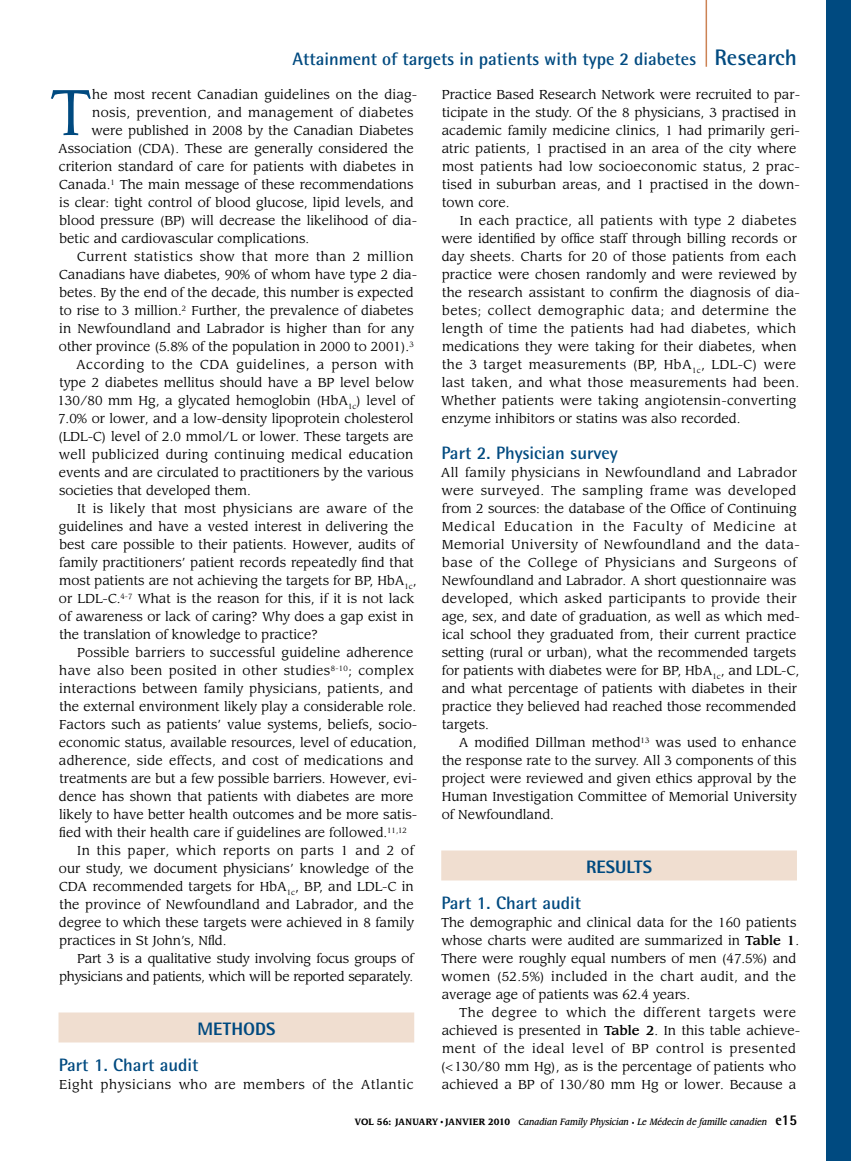
<style>
.page{position:relative;width:851px;height:1161px;background:#fff}
.page>*{position:absolute;margin:0;border:0;box-sizing:border-box;transform-origin:0 0}
.t1{font:63.6px "Leawood Std";color:#004a80}
.t2{font:700 18px "Rotis Semi Sans Std";color:#004a80}
.t3{font:800 18px "Rotis Semi Sans Std";color:#004a80}
.t4{font:12.75px/18px "Leawood Std";color:#000}
.t5{font:12.75px "Leawood Std";letter-spacing:.02em;color:#000}
.t6{font:12.75px "Leawood Std";letter-spacing:.025em;color:#000}
.t7{font:12.75px "Leawood Std";letter-spacing:.03em;color:#000}
.t8{font:12.75px "Leawood Std";letter-spacing:.04em;color:#000}
.t9{font:12.75px "Leawood Std";letter-spacing:.035em;color:#000}
.t10{font:12.75px "Leawood Std";letter-spacing:-.02em;color:#000}
.t11{font:italic 500 9px "Leawood Std";color:#000;scale:.9 1}
.s1{font-size:22.5px}
.s2{font-weight:500}
.s3{font-weight:700;font-style:normal}
.s4{font-family:"Times";font-weight:400;font-style:normal}
.s5{font-style:normal;font-size:6px}
.s6{font-family:"Rotis Semi Sans Std";font-weight:800;font-style:normal;font-size:15px}
</style>
<div class="page">
<div style="left:826px;top:0;width:24px;height:1161px;background:#004a80"></div>
<hr style="left:705px;top:0;width:2px;height:67px;background:#cc8354">
<div style="left:58px;top:1012px;width:356px;height:30px;background:#f0ded0"></div>
<div style="left:441px;top:850px;width:355px;height:30px;background:#f0ded0"></div>
<h2 class="t2" style="left:292px;top:48px;width:506px">Attainment of targets in patients with type 2 diabetes <span class="s1">Research</span></h2>
<h1 class="t1" style="left:50px;top:74px;width:43px">T</h1>
<p class="t4" style="left:92px;top:86px;width:326px">he most recent Canadian guidelines on the diag-</p>
<p class="t6" style="left:92px;top:105px;width:323px">nosis, prevention, and management of diabetes</p>
<p class="t4" style="left:92px;top:122px;width:323px">were published in 2008 by the Canadian Diabetes</p>
<p class="t4" style="left:58px;top:140px;width:357px">Association (CDA). These are generally considered the</p>
<p class="t4" style="left:59px;top:158px;width:356px">criterion standard of care for patients with diabetes in</p>
<p class="t4" style="left:59px;top:176px;width:356px">Canada.<sup>1</sup> The main message of these recommendations</p>
<p class="t4" style="left:59px;top:194px;width:356px">is clear: tight control of blood glucose, lipid levels, and</p>
<p class="t4" style="left:59px;top:212px;width:359px">blood pressure (BP) will decrease the likelihood of dia-</p>
<p class="t4" style="left:59px;top:230px;width:251px">betic and cardiovascular complications.</p>
<p class="t9" style="left:77px;top:249px;width:338px">Current statistics show that more than 2 million</p>
<p class="t4" style="left:59px;top:266px;width:359px">Canadians have diabetes, 90% of whom have type 2 dia-</p>
<p class="t4" style="left:59px;top:284px;width:356px">betes. By the end of the decade, this number is expected</p>
<p class="t4" style="left:59px;top:302px;width:356px">to rise to 3 million.<sup>2</sup> Further, the prevalence of diabetes</p>
<p class="t4" style="left:59px;top:320px;width:356px">in Newfoundland and Labrador is higher than for any</p>
<p class="t4" style="left:59px;top:338px;width:356px">other province (5.8% of the population in 2000 to 2001).<sup>3</sup></p>
<p class="t8" style="left:76px;top:357px;width:339px">According to the CDA guidelines, a person with</p>
<p class="t4" style="left:59px;top:374px;width:356px">type 2 diabetes mellitus should have a BP level below</p>
<p class="t4" style="left:57px;top:392px;width:358px">130/80 mm Hg, a glycated hemoglobin (HbA<sub>1c</sub>) level of</p>
<p class="t4" style="left:58px;top:410px;width:357px">7.0% or lower, and a low-density lipoprotein cholesterol</p>
<p class="t4" style="left:58px;top:428px;width:357px">(LDL-C) level of 2.0 mmol/L or lower. These targets are</p>
<p class="t6" style="left:59px;top:447px;width:356px">well publicized during continuing medical education</p>
<p class="t4" style="left:59px;top:464px;width:356px">events and are circulated to practitioners by the various</p>
<p class="t4" style="left:59px;top:482px;width:193px">societies that developed them.</p>
<p class="t7" style="left:77px;top:501px;width:338px">It is likely that most physicians are aware of the</p>
<p class="t4" style="left:59px;top:518px;width:356px">guidelines and have a vested interest in delivering the</p>
<p class="t4" style="left:59px;top:536px;width:356px">best care possible to their patients. However, audits of</p>
<p class="t4" style="left:59px;top:554px;width:356px">family practitioners’ patient records repeatedly find that</p>
<p class="t4" style="left:59px;top:572px;width:359px">most patients are not achieving the targets for BP, HbA<sub>1c</sub>,</p>
<p class="t4" style="left:59px;top:590px;width:357px">or LDL-C.<sup>4-7</sup> What is the reason for this, if it is not lack</p>
<p class="t4" style="left:59px;top:608px;width:356px">of awareness or lack of caring? Why does a gap exist in</p>
<p class="t4" style="left:59px;top:626px;width:260px">the translation of knowledge to practice?</p>
<p class="t4" style="left:77px;top:644px;width:338px">Possible barriers to successful guideline adherence</p>
<p class="t7" style="left:59px;top:663px;width:356px">have also been posited in other studies<sup>8-10</sup>; complex</p>
<p class="t5" style="left:59px;top:681px;width:355px">interactions between family physicians, patients, and</p>
<p class="t4" style="left:59px;top:698px;width:358px">the external environment likely play a considerable role.</p>
<p class="t4" style="left:59px;top:716px;width:359px">Factors such as patients’ value systems, beliefs, socio-</p>
<p class="t4" style="left:59px;top:734px;width:359px">economic status, available resources, level of education,</p>
<p class="t5" style="left:59px;top:753px;width:356px">adherence, side effects, and cost of medications and</p>
<p class="t4" style="left:59px;top:770px;width:359px">treatments are but a few possible barriers. However, evi-</p>
<p class="t4" style="left:59px;top:788px;width:356px">dence has shown that patients with diabetes are more</p>
<p class="t4" style="left:59px;top:806px;width:360px">likely to have better health outcomes and be more satis-</p>
<p class="t4" style="left:59px;top:824px;width:349px">fied with their health care if guidelines are followed.<sup>11,12</sup></p>
<p class="t9" style="left:77px;top:843px;width:338px">In this paper, which reports on parts 1 and 2 of</p>
<p class="t4" style="left:59px;top:860px;width:356px">our study, we document physicians’ knowledge of the</p>
<p class="t4" style="left:59px;top:878px;width:356px">CDA recommended targets for HbA<sub>1c</sub>, BP, and LDL-C in</p>
<p class="t4" style="left:59px;top:896px;width:356px">the province of Newfoundland and Labrador, and the</p>
<p class="t4" style="left:59px;top:914px;width:356px">degree to which these targets were achieved in 8 family</p>
<p class="t4" style="left:59px;top:932px;width:169px">practices in St John’s, Nfld.</p>
<p class="t4" style="left:77px;top:950px;width:338px">Part 3 is a qualitative study involving focus groups of</p>
<p class="t10" style="left:59px;top:969px;width:355px">physicians and patients, which will be reported separately.</p>
<h2 class="t3" style="left:197px;top:1017px;width:79px">METHODS</h2>
<h2 class="t2" style="left:59px;top:1054px;width:141px">Part 1. Chart audit</h2>
<p class="t8" style="left:59px;top:1077px;width:356px">Eight physicians who are members of the Atlantic</p>
<p class="t4" style="left:441px;top:86px;width:360px">Practice Based Research Network were recruited to par&shy;ticipate in the study. Of the 8 physicians, 3 practised in academic family medicine clinics, 1 had primarily geri&shy;atric patients, 1 practised in an area of the city where most patients had low socioeconomic status, 2 prac&shy;tised in suburban areas, and 1 practised in the down&shy;town core.</p>
<p class="t4" style="left:441px;top:212px;width:360px;text-indent:19px">In each practice, all patients with type 2 diabetes were identified by office staff through billing records or day sheets. Charts for 20 of those patients from each practice were chosen randomly and were reviewed by the research assistant to confirm the diagnosis of dia&shy;betes; collect demographic data; and determine the length of time the patients had had diabetes, which medications they were taking for their diabetes, when the 3 target measurements (BP, HbA<sub>1c</sub>, LDL-C) were last taken, and what those measurements had been.<br>Whether patients were taking angiotensin-converting enzyme inhibitors or statins was also recorded.</p>
<h2 class="t2" style="left:441px;top:442px;width:178px">Part 2. Physician survey</h2>
<p class="t4" style="left:441px;top:464px;width:361px">All family physicians in Newfoundland and Labrador were surveyed. The sampling frame was developed from 2 sources: the database of the Office of Continuing Medical Education in the Faculty of Medicine at Memorial University of Newfoundland and the data&shy;base of the College of Physicians and Surgeons of Newfoundland and Labrador. A short questionnaire was developed, which asked participants to provide their age, sex, and date of graduation, as well as which med&shy;ical school they graduated from, their current practice setting (rural or urban), what the recommended targets for patients with diabetes were for BP, HbA<sub>1c</sub>, and LDL-C, and what percentage of patients with diabetes in their practice they believed had reached those recommended targets.</p>
<p class="t4" style="left:441px;top:734px;width:356px;text-align:justify;text-indent:17px">A modified Dillman method<sup>13</sup> was used to enhance the response rate to the survey. All 3 components of this project were reviewed and given ethics approval by the Human Investigation Committee of Memorial University of Newfoundland.</p>
<h2 class="t3" style="left:586px;top:855px;width:68px">RESULTS</h2>
<h2 class="t2" style="left:441px;top:892px;width:141px">Part 1. Chart audit</h2>
<p class="t4" style="left:441px;top:914px;width:359px">The demographic and clinical data for the 160 patients whose charts were audited are summarized in <span class="s2">Table 1</span>.<br>There were roughly equal numbers of men (47.5%) and women (52.5%) included in the chart audit, and the average age of patients was 62.4 years.</p>
<p class="t4" style="left:441px;top:1004px;width:360px;text-indent:18px">The degree to which the different targets were achieved is presented in <span class="s2">Table 2</span>. In this table achieve&shy;ment of the ideal level of BP control is presented (&lt;130/80 mm Hg), as is the percentage of patients who achieved a BP of 130/80 mm Hg or lower. Because a</p>
<p class="t11" style="left:355px;top:1116px;width:492px"><span class="s3">VOL 56: JANUARY</span> <span class="s4">•</span> <span class="s3">JANVIER 2010</span> Canadian Family Physician <span class="s5">•</span> Le Médecin de famille canadien <span class="s6">e15</span></p>
</div>
